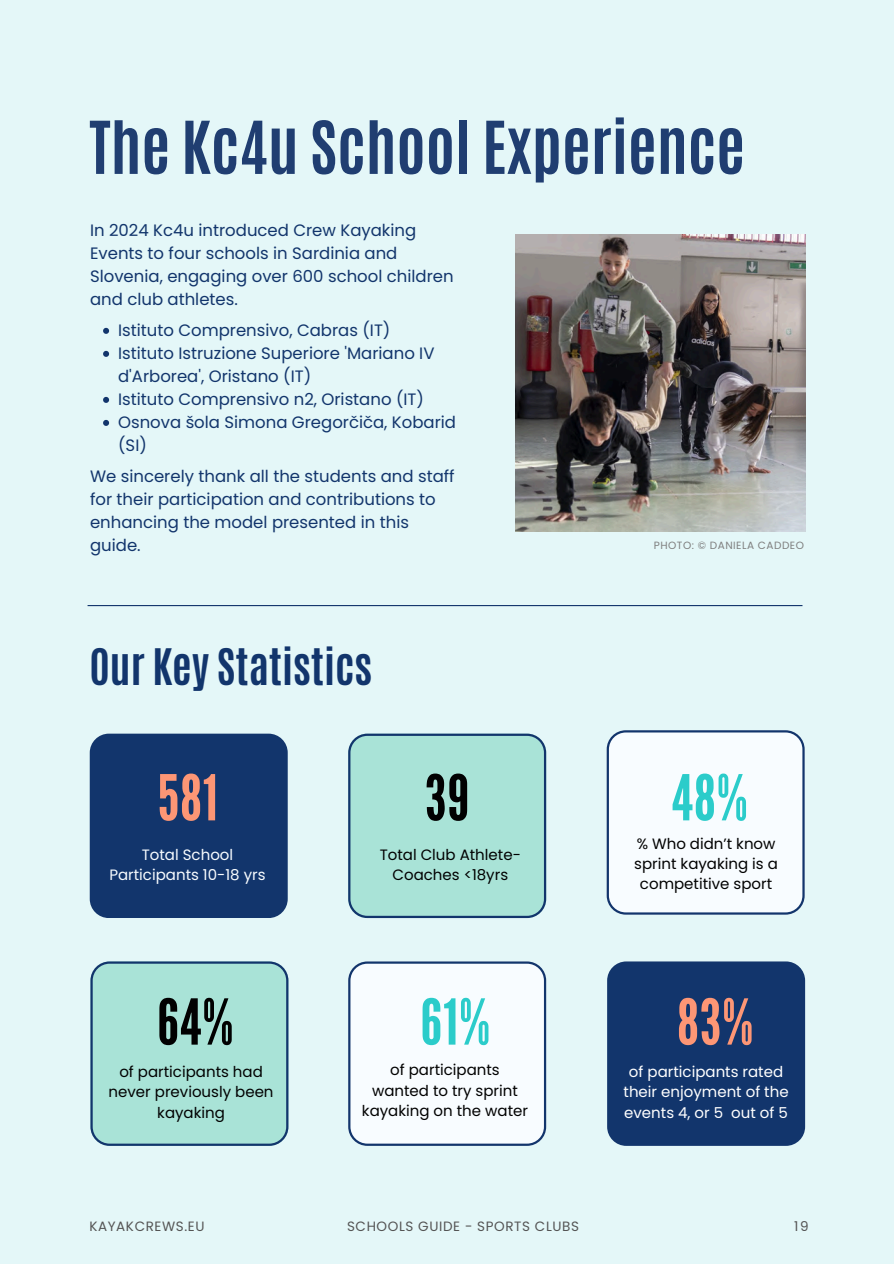
<style>
.page{position:relative;width:894px;height:1264px;background:#fff}
.page>*{position:absolute;margin:0;border:0;box-sizing:border-box;transform-origin:0 0}
.t1{font:63px "League Gothic";color:#fd9675}
.t2{font:63px "League Gothic";color:#2bccca}
.t3{font:63px "League Gothic";color:#010101}
.t4{font:700 61.95px "Antonio";color:#203e71}
.t5{font:700 42px "Antonio";color:#12356c}
.t6{font:16.5px/23px "Poppins";color:#12356c}
.t7{font:15px/20.2px "Poppins";color:#010101;text-align:center}
.t8{font:15px/20.2px "Poppins";color:#fff;text-align:center}
.t9{font:15px/20.2px "Poppins";color:#f8fcff;text-align:center}
.t10{font:13.5px "Poppins";letter-spacing:.045em;color:#545454}
.t11{font:10.5px "Poppins";letter-spacing:.045em;color:#7f7f7f}
</style>
<div class="page">
<div style="left:0;top:0;width:893px;height:1263px;background:#e4f7f8"></div>
<svg style="left:103px;top:328px;width:6px;height:6px"></svg>
<svg style="left:103px;top:351px;width:6px;height:6px"></svg>
<svg style="left:103px;top:397px;width:6px;height:6px"></svg>
<svg style="left:103px;top:420px;width:6px;height:6px"></svg>
<img style="left:515px;top:234px;width:290px;height:297px">
<div style="left:90px;top:733px;width:197px;height:185px;background:#12356c;border-radius:19px"></div>
<svg style="left:90px;top:961px;width:198px;height:184px;background:#a4dcd3"></svg>
<svg style="left:348px;top:961px;width:198px;height:184px;background:#ecf2f7"></svg>
<svg style="left:606px;top:730px;width:198px;height:184px;background:#eff5fa"></svg>
<div style="left:607px;top:961px;width:197px;height:184px;background:#12356c;border-radius:19px"></div>
<svg style="left:348px;top:733px;width:198px;height:185px;background:#a1dad1"></svg>
<hr style="left:87px;top:605px;width:715px;height:1px;background:#12356c">
<h5 class="t4" style="left:89px;top:103px;width:657px">The Kc4u School Experience</h5>
<h2 class="t6" style="left:90px;top:219px;width:365px">In 2024 Kc4u introduced Crew Kayaking Events to four schools in Sardinia and Slovenia, engaging over 600 school children and club athletes.</h2>
<h5 class="t6" style="left:118px;top:319px;width:274px">Istituto Comprensivo, Cabras (IT)</h5>
<p class="t6" style="left:118px;top:342px;width:318px">Istituto Istruzione Superiore 'Mariano IV d'Arborea', Oristano (IT)</p>
<p class="t6" style="left:118px;top:388px;width:307px">Istituto Comprensivo n2, Oristano (IT)</p>
<p class="t6" style="left:118px;top:411px;width:339px">Osnova šola Simona Gregorčiča, Kobarid (SI)</p>
<p class="t6" style="left:90px;top:465px;width:366px">We sincerely thank all the students and staff for their participation and contributions to enhancing the model presented in this guide.</p>
<p class="t5" style="left:89px;top:637px;width:284px">Our Key Statistics</p>
<p class="t1" style="left:157px;top:761px;width:62px">581</p>
<h3 class="t9" style="left:109px;top:844px;width:158px">Total School<br>Participants 10-18 yrs</h3>
<h3 class="t3" style="left:425px;top:761px;width:45px">39</h3>
<h6 class="t7" style="left:379px;top:844px;width:143px">Total Club Athlete-<br>Coaches &lt;18yrs</h6>
<h5 class="t3" style="left:157px;top:985px;width:77px">64%</h5>
<h5 class="t2" style="left:420px;top:985px;width:71px">61%</h5>
<h1 class="t11" style="left:653px;top:538px;width:152px">PHOTO: © DANIELA CADDEO</h1>
<h5 class="t2" style="left:671px;top:761px;width:77px">48%</h5>
<h5 class="t7" style="left:634px;top:833px;width:145px">% Who didn’t know sprint kayaking is a competitive sport</h5>
<h3 class="t1" style="left:677px;top:985px;width:77px">83%</h3>
<h5 class="t7" style="left:109px;top:1061px;width:166px">of participants had never previously been kayaking</h5>
<h3 class="t7" style="left:362px;top:1059px;width:167px">of participants wanted to try sprint kayaking on the water</h3>
<h5 class="t8" style="left:623px;top:1061px;width:166px">of participants rated their enjoyment of the events 4, or 5 out of 5</h5>
<p class="t10" style="left:89px;top:1217px;width:117px">KAYAKCREWS.EU</p>
<h4 class="t10" style="left:347px;top:1217px;width:233px">SCHOOLS GUIDE - SPORTS CLUBS</h4>
<p class="t10" style="left:794px;top:1217px;width:16px">19</p>
</div>
